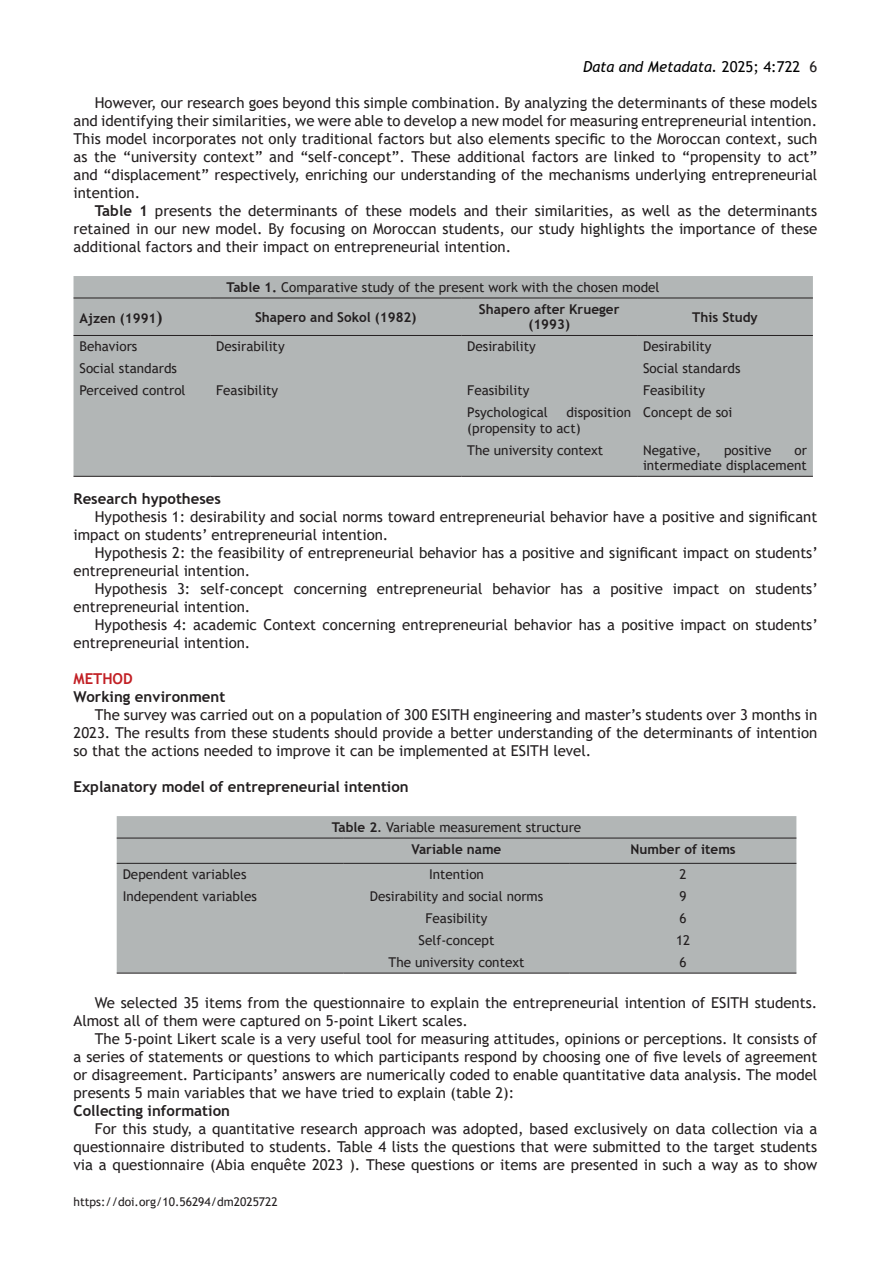
<style>
.page{position:relative;width:893px;height:1263px;background:#fff}
.page>*{position:absolute;margin:0;border:0;box-sizing:border-box;transform-origin:0 0}
.t1{font:15px/18px "Trebuchet MS";color:#231f20;text-align:justify}
.Heading_2{font:700 15px "Trebuchet MS";color:#231f20}
.t2{font:italic 15px "Trebuchet MS";color:#000}
.Heading_1{font:700 15px "Trebuchet MS";color:#c22025}
.t3{font:13.5px/15.5px "Trebuchet MS";color:#231f20}
.t4{font:700 13.5px/15.5px "Trebuchet MS";color:#231f20;text-align:center}
.t5{font:12px "Trebuchet MS";color:#231f20}
.s1{font-style:normal}
.s2{font-style:normal;color:#231f20}
.s3{font-weight:700}
.s4{font-family:"Times New Roman";font-size:18px}
.s5{font-family:"Trebuchet";font-weight:700;font-style:italic}
</style>
<div class="page">
<div style="left:74px;top:276px;width:739px;height:200px;background:#b2b6b6"></div>
<hr style="left:74px;top:335px;width:136px;height:1px;background:#231f20">
<hr style="left:210px;top:335px;width:251px;height:1px;background:#231f20">
<hr style="left:461px;top:335px;width:176px;height:1px;background:#231f20">
<hr style="left:637px;top:335px;width:176px;height:1px;background:#231f20">
<hr style="left:74px;top:298px;width:136px;height:1px;background:#231f20">
<hr style="left:210px;top:298px;width:251px;height:1px;background:#231f20">
<hr style="left:461px;top:298px;width:176px;height:1px;background:#231f20">
<hr style="left:637px;top:298px;width:176px;height:1px;background:#231f20">
<hr style="left:74px;top:476px;width:136px;height:1px;background:#231f20">
<hr style="left:210px;top:476px;width:251px;height:1px;background:#231f20">
<hr style="left:461px;top:476px;width:176px;height:1px;background:#231f20">
<hr style="left:637px;top:476px;width:176px;height:1px;background:#231f20">
<div style="left:117px;top:816px;width:679px;height:157px;background:#b2b6b6"></div>
<hr style="left:117px;top:838px;width:226px;height:1px;background:#231f20">
<hr style="left:343px;top:838px;width:227px;height:1px;background:#231f20">
<hr style="left:570px;top:838px;width:226px;height:1px;background:#231f20">
<hr style="left:117px;top:973px;width:226px;height:1px;background:#231f20">
<hr style="left:343px;top:973px;width:227px;height:1px;background:#231f20">
<hr style="left:570px;top:973px;width:226px;height:1px;background:#231f20">
<hr style="left:117px;top:863px;width:226px;height:1px;background:#231f20">
<hr style="left:343px;top:863px;width:227px;height:1px;background:#231f20">
<hr style="left:570px;top:863px;width:226px;height:1px;background:#231f20">
<p class="t2" style="left:583px;top:58px;width:236px">Data and Metadata. <span class="s1">2025; 4:722</span> <span class="s2">6</span></p>
<p class="t1" style="left:74px;top:94px;width:745px;text-indent:21px">However, our research goes beyond this simple combination. By analyzing the determinants of these models and identifying their similarities, we were able to develop a new model for measuring entrepreneurial intention.<br>This model incorporates not only traditional factors but also elements specific to the Moroccan context, such as the “university context” and “self-concept”. These additional factors are linked to “propensity to act” and “displacement” respectively, enriching our understanding of the mechanisms underlying entrepreneurial intention.</p>
<p class="t1" style="left:74px;top:202px;width:745px;text-indent:21px"><span class="s3">Table 1</span> presents the determinants of these models and their similarities, as well as the determinants retained in our new model. By focusing on Moroccan students, our study highlights the importance of these additional factors and their impact on entrepreneurial intention.</p>
<p class="t3" style="left:227px;top:279px;width:434px"><span class="s3">Table 1.</span> Comparative study of the present work with the chosen model</p>
<p class="t4" style="left:80px;top:310px;width:85px">Ajzen (1991<span class="s4">)</span></p>
<p class="t4" style="left:255px;top:309px;width:163px">Shapero and Sokol (1982)</p>
<p class="t4" style="left:479px;top:301px;width:142px">Shapero after Krueger (1993)</p>
<p class="t4" style="left:692px;top:309px;width:67px">This Study</p>
<p class="t3" style="left:80px;top:339px;width:59px">Behaviors</p>
<p class="t3" style="left:216px;top:339px;width:70px">Desirability</p>
<p class="t3" style="left:467px;top:339px;width:70px">Desirability</p>
<p class="t3" style="left:643px;top:339px;width:70px">Desirability</p>
<p class="t3" style="left:80px;top:361px;width:99px">Social standards</p>
<p class="t3" style="left:643px;top:361px;width:99px">Social standards</p>
<p class="t3" style="left:80px;top:383px;width:108px">Perceived control</p>
<p class="t3" style="left:216px;top:383px;width:64px">Feasibility</p>
<p class="t3" style="left:467px;top:383px;width:64px">Feasibility</p>
<p class="t3" style="left:643px;top:383px;width:64px">Feasibility</p>
<p class="t3" style="left:467px;top:405px;width:82px">Psychological</p>
<p class="t3" style="left:467px;top:405px;width:165px;text-indent:99px">disposition (propensity to act)</p>
<p class="t3" style="left:643px;top:405px;width:91px">Concept de soi</p>
<p class="t3" style="left:467px;top:442px;width:137px">The university context</p>
<p class="t3" style="left:643px;top:442px;width:59px">Negative,</p>
<p class="t3" style="left:724px;top:442px;width:49px">positive</p>
<p class="t3" style="left:643px;top:442px;width:165px;text-align:right">or<br>intermediate displacement</p>
<p class="Heading_2" style="left:74px;top:489px;width:149px">Research hypotheses</p>
<p class="t1" style="left:74px;top:508px;width:745px;text-indent:21px">Hypothesis 1: desirability and social norms toward entrepreneurial behavior have a positive and significant impact on students’ entrepreneurial intention.</p>
<p class="t1" style="left:74px;top:544px;width:746px;text-indent:21px">Hypothesis 2: the feasibility of entrepreneurial behavior has a positive and significant impact on students’ entrepreneurial intention.</p>
<p class="t1" style="left:74px;top:580px;width:746px;text-indent:21px">Hypothesis 3: self-concept concerning entrepreneurial behavior has a positive impact on students’ entrepreneurial intention.</p>
<p class="t1" style="left:74px;top:616px;width:746px;text-indent:21px">Hypothesis 4: academic Context concerning entrepreneurial behavior has a positive impact on students’ entrepreneurial intention.</p>
<p class="Heading_1" style="left:74px;top:669px;width:61px">METHOD</p>
<p class="Heading_2" style="left:74px;top:687px;width:153px">Working environment</p>
<p class="t1" style="left:74px;top:706px;width:745px;text-indent:21px">The survey was carried out on a population of 300 ESITH engineering and master’s students over 3 months in 2023. The results from these students should provide a better understanding of the determinants of intention so that the actions needed to improve it can be implemented at ESITH level.</p>
<p class="Heading_2" style="left:74px;top:777px;width:337px">Explanatory model of entrepreneurial intention</p>
<p class="t3" style="left:332px;top:819px;width:251px"><span class="s3">Table 2</span><span class="s5">.</span> Variable measurement structure</p>
<p class="t4" style="left:412px;top:841px;width:91px">Variable name</p>
<p class="t4" style="left:630px;top:841px;width:107px">Number of items</p>
<p class="t3" style="left:123px;top:867px;width:125px">Dependent variables</p>
<p class="t3" style="left:429px;top:867px;width:57px">Intention</p>
<p class="t3" style="left:680px;top:867px;width:9px">2</p>
<p class="t3" style="left:123px;top:889px;width:136px">Independent variables</p>
<p class="t3" style="left:370px;top:889px;width:175px">Desirability and social norms</p>
<p class="t3" style="left:680px;top:889px;width:9px">9</p>
<p class="t3" style="left:425px;top:910px;width:64px">Feasibility</p>
<p class="t3" style="left:680px;top:910px;width:9px">6</p>
<p class="t3" style="left:418px;top:932px;width:77px">Self-concept</p>
<p class="t3" style="left:676px;top:932px;width:16px">12</p>
<p class="t3" style="left:388px;top:954px;width:137px">The university context</p>
<p class="t3" style="left:680px;top:954px;width:9px">6</p>
<p class="t1" style="left:74px;top:994px;width:745px;text-indent:21px">We selected 35 items from the questionnaire to explain the entrepreneurial intention of ESITH students.<br>Almost all of them were captured on 5-point Likert scales.</p>
<p class="t1" style="left:74px;top:1030px;width:745px;text-indent:21px">The 5-point Likert scale is a very useful tool for measuring attitudes, opinions or perceptions. It consists of a series of statements or questions to which participants respond by choosing one of five levels of agreement or disagreement. Participants’ answers are numerically coded to enable quantitative data analysis. The model presents 5 main variables that we have tried to explain (table 2):</p>
<p class="Heading_2" style="left:74px;top:1101px;width:158px">Collecting information</p>
<p class="t1" style="left:74px;top:1120px;width:745px;text-indent:21px">For this study, a quantitative research approach was adopted, based exclusively on data collection via a questionnaire distributed to students. Table 4 lists the questions that were submitted to the target students via a questionnaire (Abia enquête 2023 ). These questions or items are presented in such a way as to show</p>
<p class="t5" style="left:74px;top:1194px;width:206px">https://doi.org/10.56294/dm2025722</p>
</div>
